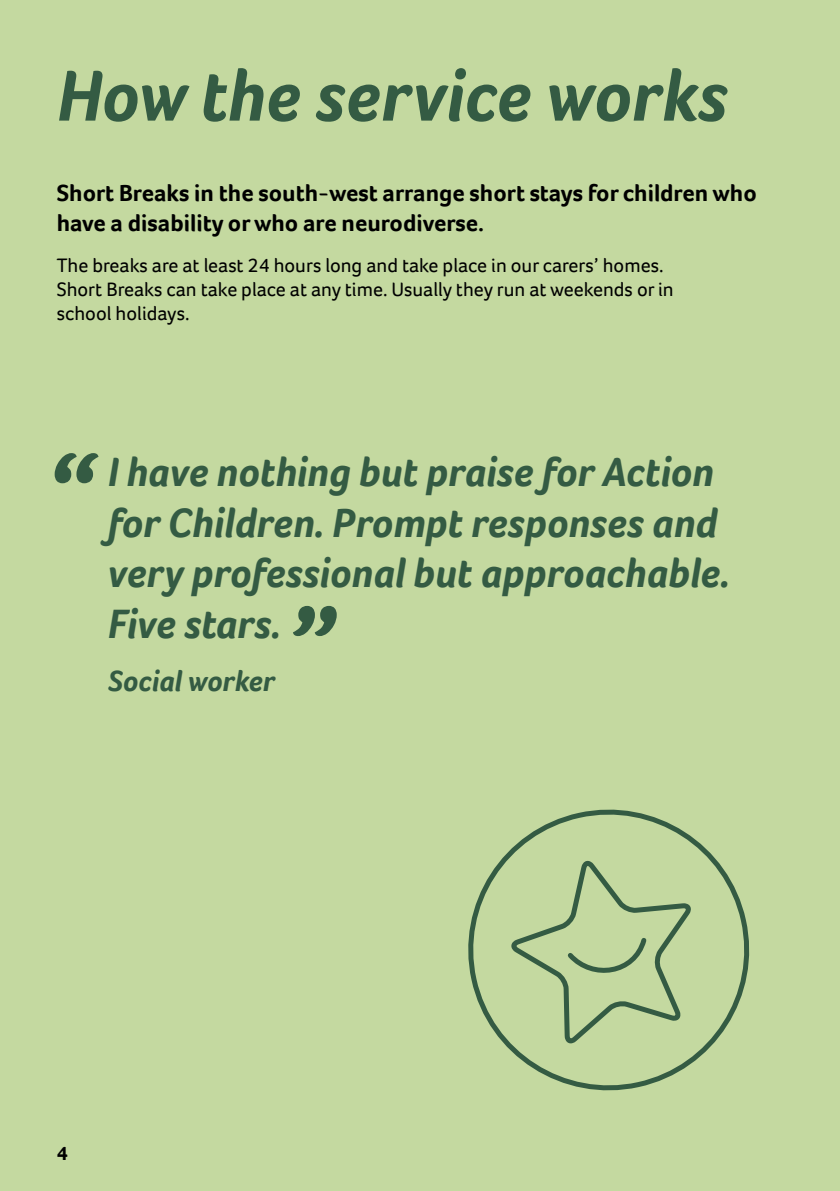
<style>
.page{position:relative;width:840px;height:1191px;background:#fff}
.page>*{position:absolute;margin:0;border:0;box-sizing:border-box;transform-origin:0 0}
.t1{font:italic 700 112.2px "Foco";color:#345b43}
.t2{font:italic 700 74px "Foco";color:#345b43}
.t3{font:italic 700 42px/50.4px "Foco";color:#345b43}
.t4{font:italic 700 30px "Foco";color:#345b43}
.t5{font:700 24px/30px "Foco";color:#000}
.t6{font:20px/24px "Foco";color:#000}
.t7{font:700 20px "Foco";color:#000}
</style>
<div class="page">
<div style="left:0;top:0;width:839px;height:1191px;background:#c4d9a0"></div>
<svg style="left:468px;top:809px;width:282px;height:282px"></svg>
<h2 class="t2" style="left:57px;top:47px;width:671px">How the service works</h2>
<p class="t5" style="left:57px;top:178px;width:701px">Short Breaks in the south-west arrange short stays for children who have a disability or who are neurodiverse.</p>
<p class="t6" style="left:57px;top:253px;width:618px">The breaks are at least 24 hours long and take place in our carers’ homes.<br>Short Breaks can take place at any time. Usually they run at weekends or in school holidays.</p>
<h1 class="t1" style="left:44px;top:420px;width:50px">“</h1>
<h3 class="t3" style="left:108px;top:446px;width:623px">I have nothing but praise for Action for Children. Prompt responses and very professional but approachable.<br>Five stars.</h3>
<h3 class="t4" style="left:108px;top:661px;width:169px">Social worker</h3>
<h1 class="t1" style="left:285px;top:572px;width:50px">”</h1>
<p class="t7" style="left:57px;top:1139px;width:12px">4</p>
</div>
